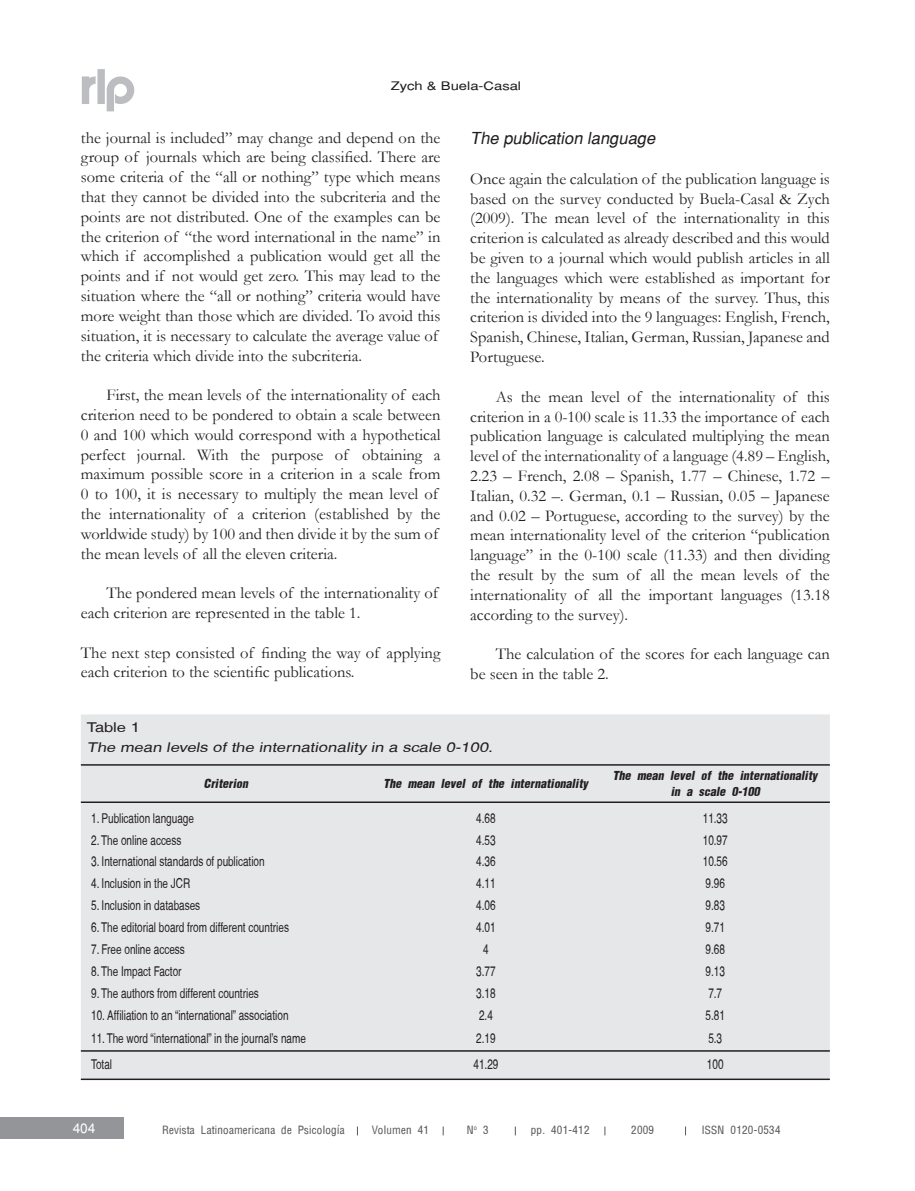
<style>
.page{position:relative;width:915px;height:1191px;background:#fff}
.page>*{position:absolute;margin:0;border:0;box-sizing:border-box;transform-origin:0 0}
.t1{font:16.5px/19.8px "Garamond";color:#231f20}
.t2{font:italic 16.5px "Helvetica";color:#231f20}
.t3{font:condensed 13.5px "Helvetica";color:#231f20;scale:.9 1}
.t4{font:italic 13.5px/16.5px "Helvetica Condensed Black Se";color:#231f20;text-align:center}
.t5{font:italic condensed 13.5px "Helvetica";color:#231f20;scale:1.5 1}
.t6{font:condensed 13.5px "Helvetica";color:#231f20;scale:1.5 1}
.t7{font:13.5px "Helvetica";color:#fff}
.t8{font:100 condensed 12.75px "Helvetica";color:#57585a}
.t9{font:11.7px "Helvetica";color:#231f20;scale:1.25 1}
.s1{font-weight:400}
</style>
<div class="page">
<div style="left:0;top:1117px;width:124px;height:21px;background:#939598"></div>
<svg style="left:82px;top:69px;width:52px;height:42px"></svg>
<div style="left:81px;top:714px;width:748px;height:364px;background:#e6e7e9"></div>
<hr style="left:81px;top:764px;width:748px;height:1px;background:#231f20">
<hr style="left:81px;top:801px;width:748px;height:2px;background:#231f20">
<hr style="left:81px;top:1050px;width:748px;height:1px;background:#231f20">
<hr style="left:81px;top:1078px;width:748px;height:2px;background:#231f20">
<p class="t9" style="left:390px;top:78px;width:106px">Zych &amp; Buela-Casal</p>
<p class="t1" style="left:81px;top:127px;width:361px">the journal is included” may change and depend on the group of journals which are being classified. There are some criteria of the “all or nothing” type which means that they cannot be divided into the subcriteria and the points are not distributed. One of the examples can be the criterion of “the word international in the name” in which if accomplished a publication would get all the points and if not would get zero. This may lead to the situation where the “all or nothing” criteria would have more weight than those which are divided. To avoid this situation, it is necessary to calculate the average value of the criteria which divide into the subcriteria.</p>
<p class="t1" style="left:81px;top:384px;width:361px;text-indent:26px">First, the mean levels of the internationality of each criterion need to be pondered to obtain a scale between 0 and 100 which would correspond with a hypothetical perfect journal. With the purpose of obtaining a maximum possible score in a criterion in a scale from 0 to 100, it is necessary to multiply the mean level of the internationality of a criterion (established by the worldwide study) by 100 and then divide it by the sum of the mean levels of all the eleven criteria.</p>
<p class="t1" style="left:81px;top:582px;width:359px;text-indent:26px">The pondered mean levels of the internationality of each criterion are represented in the table 1.</p>
<p class="t1" style="left:81px;top:642px;width:361px">The next step consisted of finding the way of applying each criterion to the scientific publications.</p>
<p class="t2" style="left:470px;top:128px;width:190px">The publication language</p>
<p class="t1" style="left:470px;top:168px;width:361px;text-align:justify">Once again the calculation of the publication language is based on the survey conducted by Buela-Casal &amp; Zych (2009). The mean level of the internationality in this criterion is calculated as already described and this would be given to a journal which would publish articles in all the languages which were established as important for the internationality by means of the survey. Thus, this criterion is divided into the 9 languages: English, French, Spanish, Chinese, Italian, German, Russian, Japanese and Portuguese.</p>
<p class="t1" style="left:470px;top:386px;width:361px;text-align:justify;text-indent:26px">As the mean level of the internationality of this criterion in a 0-100 scale is 11.33 the importance of each publication language is calculated multiplying the mean level of the internationality of a language (4.89 – English, 2.23 – French, 2.08 – Spanish, 1.77 – Chinese, 1.72 – Italian, 0.32 –. German, 0.1 – Russian, 0.05 – Japanese and 0.02 – Portuguese, according to the survey) by the mean internationality level of the criterion “publication language” in the 0-100 scale (11.33) and then dividing the result by the sum of all the mean levels of the internationality of all the important languages (13.18 according to the survey).</p>
<p class="t1" style="left:470px;top:643px;width:361px;text-indent:26px">The calculation of the scores for each language can be seen in the table 2.</p>
<p class="t6" style="left:87px;top:719px;width:37px">Table 1</p>
<p class="t5" style="left:87px;top:739px;width:274px">The mean levels of the internationality in a scale 0-100.</p>
<p class="t4" style="left:204px;top:776px;width:48px">Criterion</p>
<p class="t4" style="left:383px;top:776px;width:206px">The mean level of the internationality</p>
<p class="t4" style="left:612px;top:767px;width:206px">The mean level of the internationality in a scale 0-100</p>
<p class="t3" style="left:91px;top:810px;width:116px">1. Publication language</p>
<p class="t3" style="left:476px;top:810px;width:23px">4.68</p>
<p class="t3" style="left:702px;top:810px;width:29px">11.33</p>
<p class="t3" style="left:91px;top:832px;width:102px">2. The online access</p>
<p class="t3" style="left:476px;top:832px;width:23px">4.53</p>
<p class="t3" style="left:702px;top:832px;width:29px">10.97</p>
<p class="t3" style="left:91px;top:854px;width:194px">3. International standards of publication</p>
<p class="t3" style="left:476px;top:854px;width:23px">4.36</p>
<p class="t3" style="left:702px;top:854px;width:29px">10.56</p>
<p class="t3" style="left:91px;top:876px;width:112px">4. Inclusion in the JCR</p>
<p class="t3" style="left:476px;top:876px;width:23px">4.11</p>
<p class="t3" style="left:705px;top:876px;width:23px">9.96</p>
<p class="t3" style="left:91px;top:897px;width:123px">5. Inclusion in databases</p>
<p class="t3" style="left:476px;top:897px;width:23px">4.06</p>
<p class="t3" style="left:705px;top:897px;width:23px">9.83</p>
<p class="t3" style="left:91px;top:919px;width:221px">6. The editorial board from different countries</p>
<p class="t3" style="left:476px;top:919px;width:23px">4.01</p>
<p class="t3" style="left:705px;top:919px;width:23px">9.71</p>
<p class="t3" style="left:91px;top:941px;width:106px">7. Free online access</p>
<p class="t3" style="left:483px;top:941px;width:8px">4</p>
<p class="t3" style="left:705px;top:941px;width:23px">9.68</p>
<p class="t3" style="left:91px;top:963px;width:102px">8. The Impact Factor</p>
<p class="t3" style="left:476px;top:963px;width:23px">3.77</p>
<p class="t3" style="left:705px;top:963px;width:23px">9.13</p>
<p class="t3" style="left:91px;top:985px;width:188px">9. The authors from different countries</p>
<p class="t3" style="left:476px;top:985px;width:23px">3.18</p>
<p class="t3" style="left:708px;top:985px;width:17px">7.7</p>
<p class="t3" style="left:91px;top:1007px;width:221px">10. Affiliation to an “international” association</p>
<p class="t3" style="left:479px;top:1007px;width:17px">2.4</p>
<p class="t3" style="left:705px;top:1007px;width:23px">5.81</p>
<p class="t3" style="left:91px;top:1030px;width:240px">11. The word “international” in the journal’s name</p>
<p class="t3" style="left:476px;top:1030px;width:23px">2.19</p>
<p class="t3" style="left:708px;top:1030px;width:17px">5.3</p>
<p class="t3" style="left:91px;top:1056px;width:25px">Total</p>
<p class="t3" style="left:473px;top:1056px;width:29px">41.29</p>
<p class="t3" style="left:706px;top:1056px;width:20px">100</p>
<p class="t7" style="left:73px;top:1120px;width:24px">404</p>
<p class="t8" style="left:162px;top:1125px;width:184px">Revista Latinoamericana de Psicolog<span class="s1">í</span>a</p>
<p class="t8" style="left:371px;top:1124px;width:59px">Volumen 41</p>
<p class="t8" style="left:466px;top:1124px;width:24px">N<sup>o</sup> 3</p>
<p class="t8" style="left:530px;top:1124px;width:61px">pp. 401-412</p>
<p class="t8" style="left:631px;top:1124px;width:25px">2009</p>
<p class="t8" style="left:701px;top:1124px;width:81px">ISSN 0120-0534</p>
</div>
